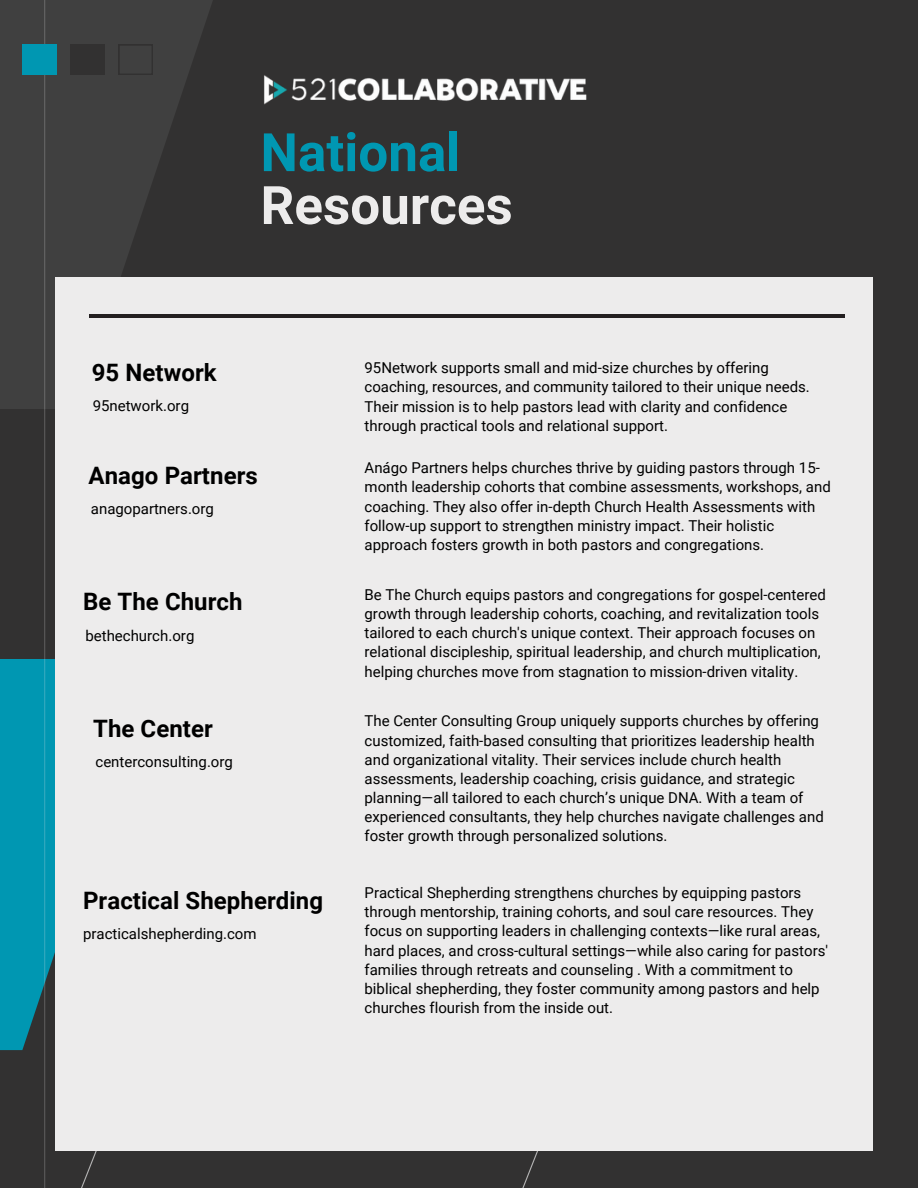
<style>
.page{position:relative;width:918px;height:1188px;background:#323131}
.page>*{position:absolute;margin:0;border:0;box-sizing:border-box;transform-origin:0 0}
.t1{font:700 52.95px/52.8px "Roboto";color:#edecec}
.t2{font:700 24px "Roboto";letter-spacing:.005em;color:#000}
.t3{font:15px/19.2px "Roboto";color:#000}
.s1{color:#0097b2}
</style>
<div class="page">
<div style="left:0;top:659px;width:153px;height:391px;background:#0097b2"></div>
<div style="left:0;top:0;width:261px;height:409px;background:linear-gradient(to right,#444545,#323030)"></div>
<hr style="left:44px;top:0;width:1px;height:1188px;background:#edecec">
<div style="left:55px;top:277px;width:818px;height:874px;background:#edecec"></div>
<svg style="left:119px;top:45px;width:33px;height:30px"></svg>
<div style="left:70px;top:45px;width:34px;height:30px;background:#323131"></div>
<div style="left:23px;top:45px;width:34px;height:30px;background:#0097b2"></div>
<hr style="left:89px;top:315px;width:756px;height:3px;background:#231f20">
<img style="left:264px;top:75px;width:323px;height:30px">
<p class="t1" style="left:261px;top:127px;width:254px"><span class="s1">National<br></span>Resources</p>
<p class="t2" style="left:92px;top:359px;width:126px">95 Network</p>
<h1 class="t3" style="left:93px;top:397px;width:98px">95network.org</h1>
<p class="t3" style="left:365px;top:359px;width:447px">95Network supports small and mid-size churches by offering coaching, resources, and community tailored to their unique needs.<br>Their mission is to help pastors lead with clarity and confidence through practical tools and relational support.</p>
<p class="t2" style="left:89px;top:461px;width:171px">Anago Partners</p>
<p class="t3" style="left:91px;top:499px;width:125px">anagopartners.org</p>
<p class="t3" style="left:365px;top:459px;width:468px">Anágo Partners helps churches thrive by guiding pastors through 15- month leadership cohorts that combine assessments, workshops, and coaching. They also offer in-depth Church Health Assessments with follow-up support to strengthen ministry impact. Their holistic approach fosters growth in both pastors and congregations.</p>
<h2 class="t2" style="left:83px;top:588px;width:161px">Be The Church</h2>
<p class="t3" style="left:85px;top:626px;width:110px">bethechurch.org</p>
<p class="t3" style="left:365px;top:585px;width:463px">Be The Church equips pastors and congregations for gospel-centered growth through leadership cohorts, coaching, and revitalization tools tailored to each church's unique context. Their approach focuses on relational discipleship, spiritual leadership, and church multiplication, helping churches move from stagnation to mission-driven vitality.</p>
<h2 class="t2" style="left:93px;top:715px;width:121px">The Center</h2>
<p class="t3" style="left:95px;top:753px;width:139px">centerconsulting.org</p>
<h2 class="t3" style="left:365px;top:712px;width:461px">The Center Consulting Group uniquely supports churches by offering customized, faith-based consulting that prioritizes leadership health and organizational vitality. Their services include church health assessments, leadership coaching, crisis guidance, and strategic planning—all tailored to each church’s unique DNA. With a team of experienced consultants, they help churches navigate challenges and foster growth through personalized solutions.</h2>
<h2 class="t2" style="left:83px;top:886px;width:242px">Practical Shepherding</h2>
<p class="t3" style="left:83px;top:924px;width:175px">practicalshepherding.com</p>
<p class="t3" style="left:365px;top:883px;width:465px">Practical Shepherding strengthens churches by equipping pastors through mentorship, training cohorts, and soul care resources. They focus on supporting leaders in challenging contexts—like rural areas, hard places, and cross-cultural settings—while also caring for pastors' families through retreats and counseling . With a commitment to biblical shepherding, they foster community among pastors and help churches flourish from the inside out.</p>
</div>
